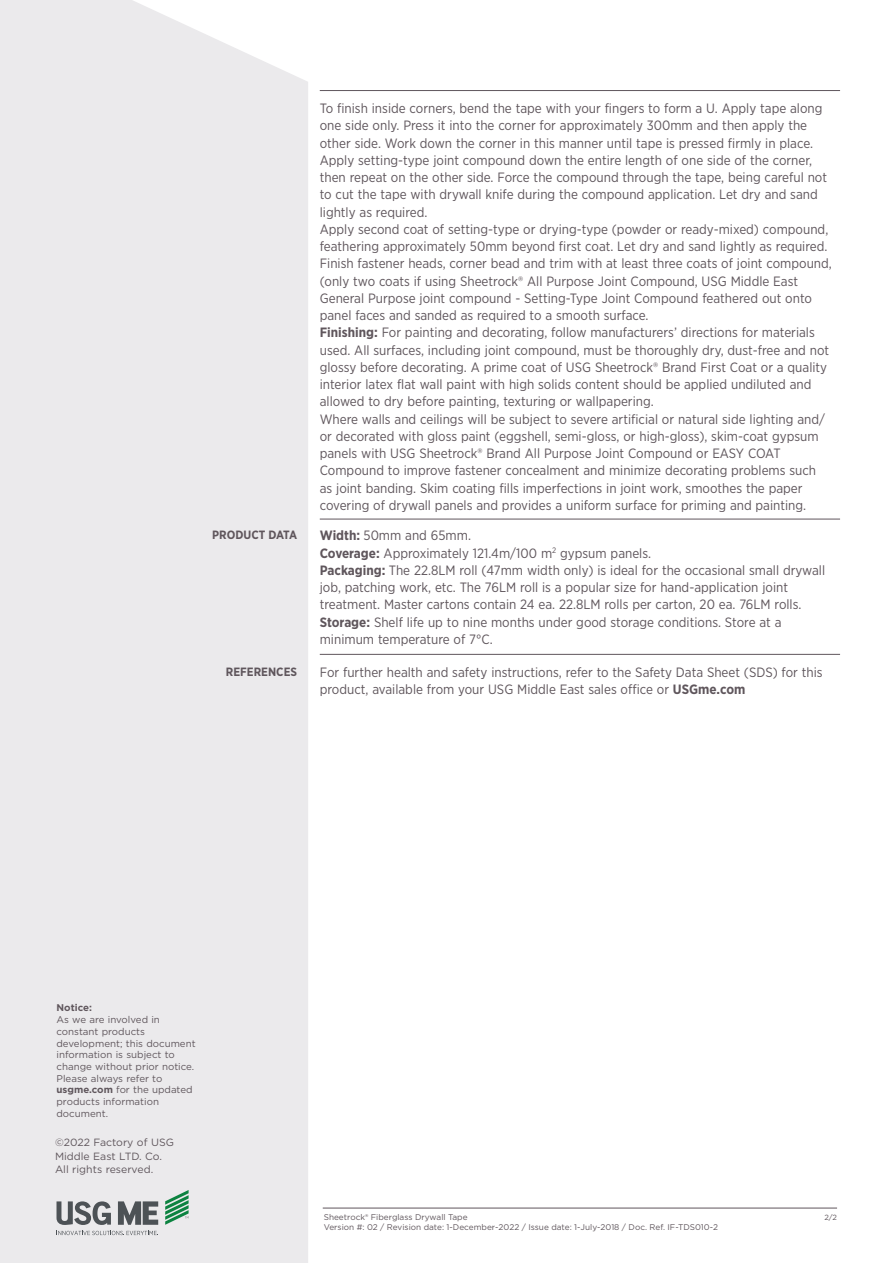
<style>
.page{position:relative;width:893px;height:1263px;background:#fff}
.page>*{position:absolute;margin:0;border:0;box-sizing:border-box;transform-origin:0 0}
.Helvetica_light_10pt{font:13.5px/17.2px "Gotham Narrow";color:#5f565c}
.Helvetica_light_10pt-2{font:700 12px "Gotham Narrow";color:#5f565c}
.Helvetica_light_10pt-3{font:10.5px/13.5px "Gotham";color:#5f565c}
.Helvetica_light_10pt-4{font:9.75px/11.7px "Gotham";color:#5f565c}
.Helvetica_light_10pt-5{font:700 9.75px "Gotham";color:#5f565c}
.t1{font:8.25px "Gotham";color:#5f565c}
.t2{font:7.5px "Gotham";color:#5f565c}
.s1{font-weight:700}
</style>
<div class="page">
<div style="left:0;top:0;width:308px;height:1263px;background:#ebeaec"></div>
<hr style="left:320px;top:90px;width:520px;height:1px;background:#5f565c">
<hr style="left:323px;top:1208px;width:514px;height:1px;background:#5f565c">
<hr style="left:320px;top:519px;width:520px;height:1px;background:#5f565c">
<hr style="left:320px;top:654px;width:520px;height:1px;background:#5f565c">
<svg style="left:57px;top:1231px;width:101px;height:4px"></svg>
<svg style="left:57px;top:1201px;width:54px;height:24px"></svg>
<svg style="left:118px;top:1201px;width:40px;height:24px"></svg>
<svg style="left:165px;top:1190px;width:24px;height:35px"></svg>
<p class="Helvetica_light_10pt-2" style="left:212px;top:527px;width:86px">PRODUCT DATA</p>
<p class="Helvetica_light_10pt-2" style="left:226px;top:664px;width:73px">REFERENCES</p>
<p class="Helvetica_light_10pt" style="left:320px;top:99px;width:509px">To finish inside corners, bend the tape with your fingers to form a U. Apply tape along one side only. Press it into the corner for approximately 300mm and then apply the other side. Work down the corner in this manner until tape is pressed firmly in place.<br>Apply setting-type joint compound down the entire length of one side of the corner, then repeat on the other side. Force the compound through the tape, being careful not to cut the tape with drywall knife during the compound application. Let dry and sand lightly as required.</p>
<p class="Helvetica_light_10pt" style="left:320px;top:220px;width:514px">Apply second coat of setting-type or drying-type (powder or ready-mixed) compound, feathering approximately 50mm beyond first coat. Let dry and sand lightly as required.<br>Finish fastener heads, corner bead and trim with at least three coats of joint compound, (only two coats if using Sheetrock® All Purpose Joint Compound, USG Middle East General Purpose joint compound - Setting-Type Joint Compound feathered out onto panel faces and sanded as required to a smooth surface.</p>
<p class="Helvetica_light_10pt" style="left:320px;top:324px;width:511px"><span class="s1">Finishing:</span> For painting and decorating, follow manufacturers’ directions for materials used. All surfaces, including joint compound, must be thoroughly dry, dust-free and not glossy before decorating. A prime coat of USG Sheetrock® Brand First Coat or a quality interior latex flat wall paint with high solids content should be applied undiluted and allowed to dry before painting, texturing or wallpapering.</p>
<p class="Helvetica_light_10pt" style="left:320px;top:410px;width:507px">Where walls and ceilings will be subject to severe artificial or natural side lighting and/ or decorated with gloss paint (eggshell, semi-gloss, or high-gloss), skim-coat gypsum panels with USG Sheetrock® Brand All Purpose Joint Compound or EASY COAT Compound to improve fastener concealment and minimize decorating problems such as joint banding. Skim coating fills imperfections in joint work, smoothes the paper covering of drywall panels and provides a uniform surface for priming and painting.</p>
<p class="Helvetica_light_10pt" style="left:320px;top:527px;width:153px"><span class="s1">Width:</span> 50mm and 65mm.</p>
<p class="Helvetica_light_10pt" style="left:320px;top:544px;width:333px"><span class="s1">Coverage:</span> Approximately 121.4m/100 m<sup>2</sup> gypsum panels.</p>
<p class="Helvetica_light_10pt" style="left:320px;top:561px;width:507px"><span class="s1">Packaging:</span> The 22.8LM roll (47mm width only) is ideal for the occasional small drywall job, patching work, etc. The 76LM roll is a popular size for hand-application joint treatment. Master cartons contain 24 ea. 22.8LM rolls per carton, 20 ea. 76LM rolls.</p>
<p class="Helvetica_light_10pt" style="left:320px;top:613px;width:463px"><span class="s1">Storage:</span> Shelf life up to nine months under good storage conditions. Store at a minimum temperature of 7°C.</p>
<p class="Helvetica_light_10pt" style="left:320px;top:663px;width:504px">For further health and safety instructions, refer to the Safety Data Sheet (SDS) for this product, available from your USG Middle East sales office or <span class="s1">USGme.com</span></p>
<p class="Helvetica_light_10pt-5" style="left:57px;top:1001px;width:37px">Notice:</p>
<p class="Helvetica_light_10pt-4" style="left:57px;top:1013px;width:141px">As we are involved in constant products development; this document information is subject to change without prior notice.<br>Please always refer to <span class="s1">usgme.com</span> for the updated products information document.</p>
<p class="Helvetica_light_10pt-3" style="left:55px;top:1135px;width:120px">©2022 Factory of USG<br>Middle East LTD. Co.<br>All rights reserved.</p>
<p class="t1" style="left:324px;top:1212px;width:145px">Sheetrock® Fiberglass Drywall Tape</p>
<p class="t1" style="left:324px;top:1221px;width:396px">Version #: 02 / Revision date: 1-December-2022 / Issue date: 1-July-2018 / Doc. Ref. IF-TDS010-2</p>
<p class="t2" style="left:824px;top:1212px;width:14px">2/2</p>
</div>
